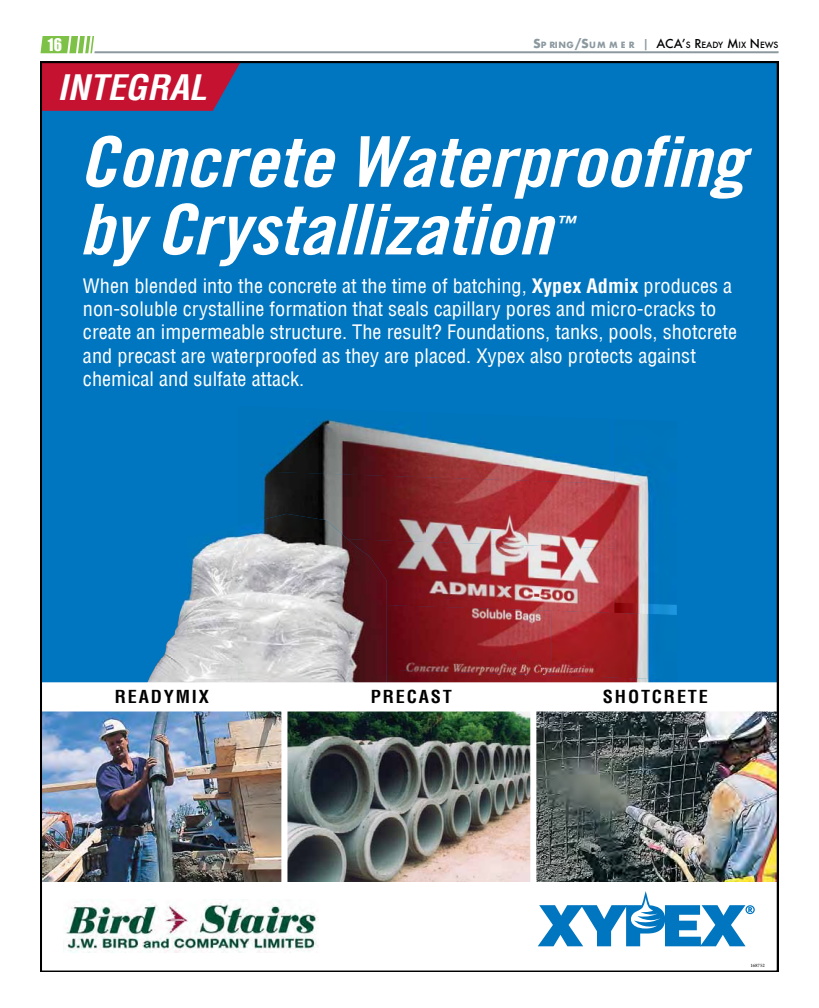
<style>
.page{position:relative;width:819px;height:1008px;background:#fff}
.page>*{position:absolute;margin:0;border:0;box-sizing:border-box;transform-origin:0 0}
.t1{font:70px/67.6px "Trade Gothic Bold Cond Twenty Obl";letter-spacing:-.005em;color:#fff;scale:1.1 1}
.t2{font:italic 700 condensed 34.3px "Helvetica LT";color:#fff;scale:1.05 1}
.t3{font:condensed 19.5px/23.3px "Helvetica LT";color:#fff;scale:1.05 1}
.t4{font:18.3px "Trade Gothic Bold Cond Twenty Obl";color:#fff;scale:1.1 1}
.t5{font:700 condensed 17.5px "Helvetica LT";letter-spacing:.1em;color:#000;scale:1.05 1}
.t6{font:16px "Impact";color:#fff;scale:.95 1}
.t7{font:700 8.4px "Futura";letter-spacing:.06em;color:#8c999f}
.t8{font:5px "Minion Pro";color:#000}
.s1{font-size:12px}
.s2{font-weight:500;font-size:12px}
.s3{font-weight:500;font-size:12px;color:#000}
.s4{font-weight:500;color:#000}
.s5{font-weight:700}
</style>
<div class="page">
<svg style="left:41px;top:36px;width:53px;height:17px"></svg>
<hr style="left:95px;top:51px;width:684px;height:2px;background:#8c999f">
<img style="left:40px;top:62px;width:738px;height:910px">
<svg style="left:538px;top:891px;width:217px;height:55px"></svg>
<p class="t6" style="left:48px;top:32px;width:16px">16</p>
<h2 class="t2" style="left:58px;top:66px;width:144px">INTEGRAL</h2>
<p class="t7" style="left:533px;top:39px;width:247px"><span class="s1">S</span>P RING<span class="s1">/S</span>UM M E R <span class="s2">|</span> <span class="s3">ACA’</span><span class="s4">S</span> <span class="s3">R</span><span class="s4">EADY</span> <span class="s3">M</span><span class="s4">IX</span> <span class="s3">N</span><span class="s4">EWS</span></p>
<h1 class="t1" style="left:79px;top:128px;width:606px">Concrete Waterproofing by Crystallization</h1>
<p class="t4" style="left:556px;top:212px;width:20px">™</p>
<p class="t3" style="left:83px;top:274px;width:625px">When blended into the concrete at the time of batching, <span class="s5">Xypex Admix</span> produces a non-soluble crystalline formation that seals capillary pores and micro-cracks to create an impermeable structure. The result? Foundations, tanks, pools, shotcrete and precast are waterproofed as they are placed. Xypex also protects against chemical and sulfate attack.</p>
<p class="t5" style="left:115px;top:685px;width:91px">READYMIX</p>
<p class="t5" style="left:371px;top:685px;width:79px">PRECAST</p>
<p class="t5" style="left:603px;top:685px;width:102px">SHOTCRETE</p>
<p class="t8" style="left:750px;top:962px;width:16px">168752</p>
</div>
